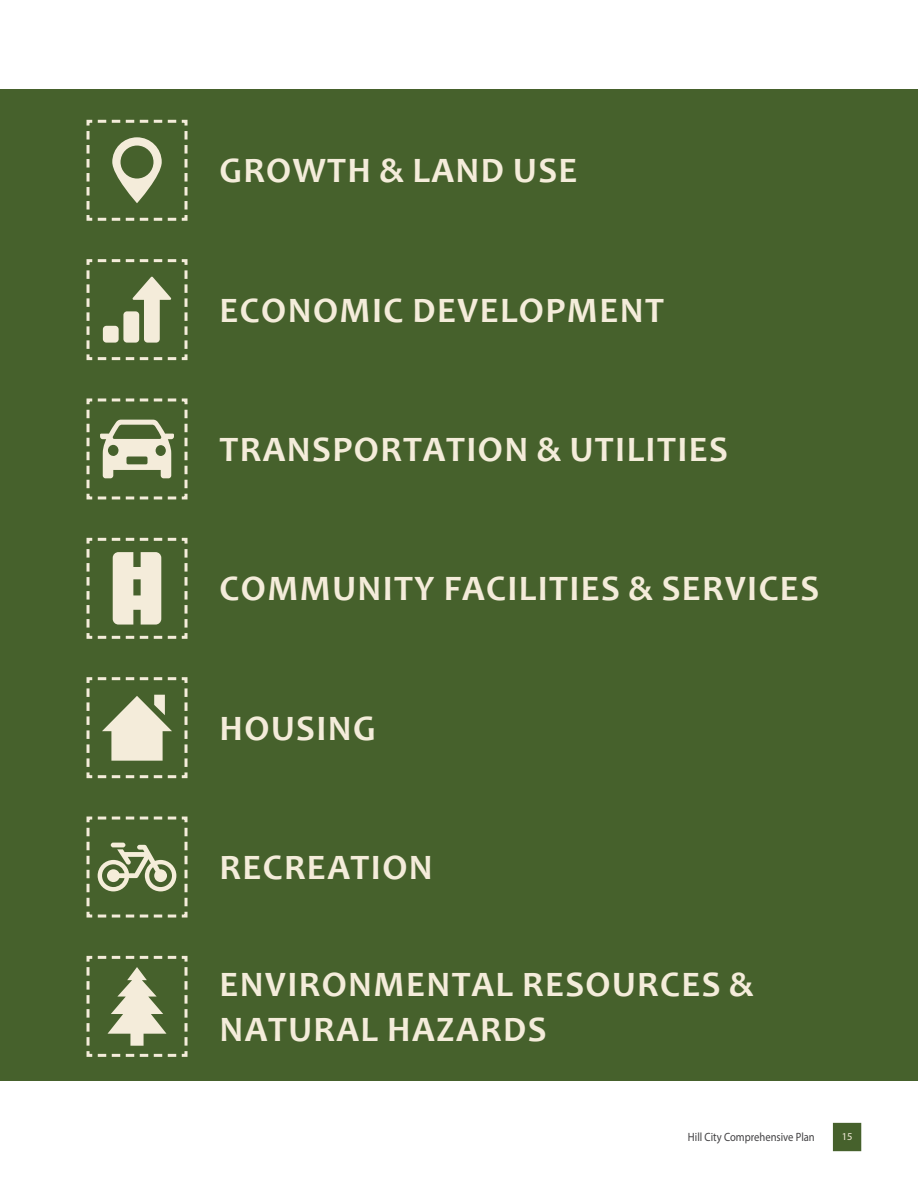
<style>
.page{position:relative;width:918px;height:1188px;background:#fff}
.page>*{position:absolute;margin:0;border:0;box-sizing:border-box;transform-origin:0 0}
.t1{font:700 36px/44.5px "Candara";letter-spacing:.04em;color:#f4ecda}
.t2{font:12px "Myriad Pro";color:#414042;scale:.88 1}
.t3{font:10.5px "Myriad Pro";color:#f4ecda}
</style>
<div class="page">
<div style="left:0;top:89px;width:918px;height:992px;background:#46612c"></div>
<svg style="left:86px;top:677px;width:102px;height:102px"></svg>
<svg style="left:86px;top:119px;width:102px;height:102px"></svg>
<svg style="left:86px;top:398px;width:102px;height:102px"></svg>
<svg style="left:86px;top:816px;width:102px;height:102px"></svg>
<svg style="left:86px;top:537px;width:102px;height:102px"></svg>
<svg style="left:86px;top:259px;width:102px;height:102px"></svg>
<svg style="left:86px;top:955px;width:102px;height:102px"></svg>
<div style="left:833px;top:1123px;width:28px;height:28px;background:#46612c"></div>
<p class="t1" style="left:220px;top:148px;width:360px">GROWTH &amp; LAND USE</p>
<p class="t1" style="left:220px;top:287px;width:446px">ECONOMIC DEVELOPMENT</p>
<p class="t1" style="left:220px;top:427px;width:510px">TRANSPORTATION &amp; UTILITIES</p>
<p class="t1" style="left:220px;top:566px;width:601px">COMMUNITY FACILITIES &amp; SERVICES</p>
<p class="t1" style="left:220px;top:705px;width:157px">HOUSING</p>
<p class="t1" style="left:220px;top:845px;width:215px">RECREATION</p>
<p class="t1" style="left:220px;top:962px;width:536px">ENVIRONMENTAL RESOURCES &amp;<br>NATURAL HAZARDS</p>
<p class="t2" style="left:688px;top:1130px;width:146px">Hill City Comprehensive Plan</p>
<p class="t3" style="left:842px;top:1130px;width:12px">15</p>
</div>
